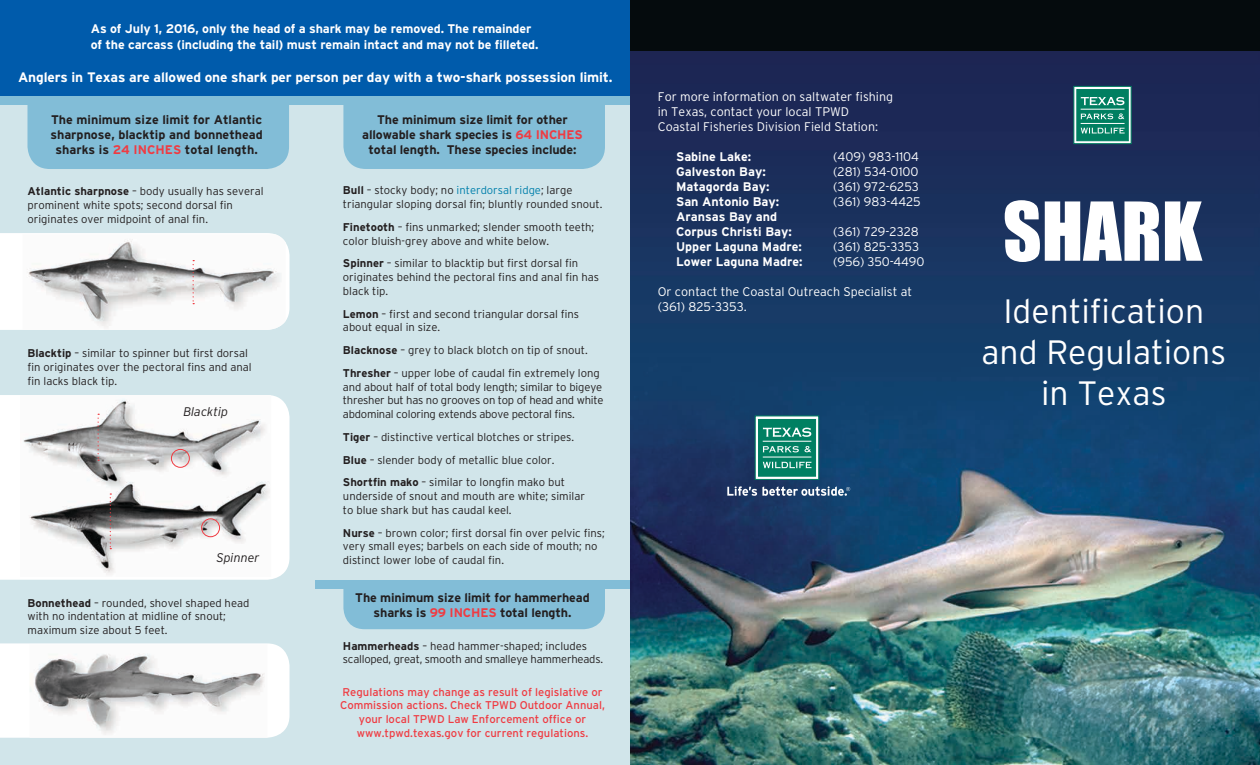
<style>
.page{position:relative;width:1260px;height:765px;background:#fff}
.page>*{position:absolute;margin:0;border:0;box-sizing:border-box;transform-origin:0 0}
.t1{font:75px "Impact";color:#fff}
.t2{font:300 33.75px "Interstate";color:#fff}
.t3{font:700 13.75px "Interstate";letter-spacing:-.01em;color:#fff}
.t4{font:300 12.5px/15px "Interstate";color:#fff}
.t5{font:700 12.5px/16.2px "Interstate";letter-spacing:-.005em;color:#fff}
.t6{font:700 12.5px/15px "Interstate";letter-spacing:-.01em;color:#231f20;text-align:center}
.t7{font:italic 300 12.5px "Interstate";color:#231f20}
.t8{font:300 11.25px/13.8px "Interstate";color:#231f20}
.t9{font:300 11.25px/13.8px "Interstate";letter-spacing:-.02em;color:#231f20}
.t10{font:11.25px/13.8px "Interstate";color:#ef3b42;text-align:center}
.s1{color:#ef3b42}
.s2{font-weight:700}
.s3{color:#007fab}
</style>
<div class="page">
<div style="left:0;top:56px;width:630px;height:709px;background:#d1e5ea"></div>
<div style="left:28px;top:47px;width:261px;height:122px;background:#82bdd7;border-radius:22px"></div>
<div style="left:343px;top:47px;width:262px;height:122px;background:#82bdd7;border-radius:22px"></div>
<div style="left:343px;top:588px;width:262px;height:41px;background:#82bdd7"></div>
<div style="left:0;top:96px;width:630px;height:9px;background:#82bdd7"></div>
<div style="left:315px;top:580px;width:315px;height:8px;background:#82bdd7"></div>
<img style="left:630px;top:51px;width:630px;height:714px">
<div style="left:630px;top:0;width:630px;height:51px;background:#050b0d"></div>
<div style="left:0;top:0;width:630px;height:96px;background:#005bab"></div>
<svg style="left:0;top:233px;width:290px;height:97px;background:#e5e5e5"></svg>
<svg style="left:0;top:643px;width:290px;height:95px;background:#fbfcfd"></svg>
<img style="left:30px;top:644px;width:237px;height:94px">
<svg style="left:0;top:395px;width:290px;height:185px;background:#fcfdfd"></svg>
<img style="left:20px;top:395px;width:251px;height:182px">
<svg style="left:98px;top:414px;width:1px;height:47px"></svg>
<svg style="left:110px;top:493px;width:1px;height:56px"></svg>
<div style="left:171px;top:449px;width:19px;height:19px;border:1px solid #ef3b42;border-radius:50%"></div>
<div style="left:201px;top:519px;width:19px;height:18px;border:1px solid #ef3b42;border-radius:50%"></div>
<svg style="left:755px;top:416px;width:64px;height:64px"></svg>
<div style="left:758px;top:419px;width:58px;height:57px;background:#008062"></div>
<svg style="left:763px;top:427px;width:48px;height:10px"></svg>
<svg style="left:763px;top:462px;width:48px;height:6px"></svg>
<hr style="left:763px;top:441px;width:48px;height:1px;background:#fff">
<hr style="left:763px;top:457px;width:48px;height:1px;background:#fff">
<svg style="left:763px;top:446px;width:48px;height:6px"></svg>
<svg style="left:727px;top:486px;width:123px;height:10px"></svg>
<div style="left:1073px;top:86px;width:59px;height:58px;background:linear-gradient(to right,#fff,#fff);border:1px solid #007f61"></div>
<div style="left:1077px;top:89px;width:51px;height:52px;background:#007f61;border:1px solid #007f61"></div>
<svg style="left:1081px;top:97px;width:43px;height:8px"></svg>
<svg style="left:1081px;top:128px;width:44px;height:6px"></svg>
<hr style="left:1081px;top:109px;width:44px;height:1px;background:#fff">
<hr style="left:1081px;top:123px;width:44px;height:1px;background:#fff">
<svg style="left:1081px;top:113px;width:44px;height:6px"></svg>
<p class="t5" style="left:91px;top:20px;width:449px">As of July 1, 2016, only the head of a shark may be removed. The remainder of the carcass (including the tail) must remain intact and may not be filleted.</p>
<p class="t3" style="left:18px;top:70px;width:596px">Anglers in Texas are allowed one shark per person per day with a two-shark possession limit.</p>
<p class="t6" style="left:50px;top:112px;width:214px">The minimum size limit for Atlantic sharpnose, blacktip and bonnethead sharks is <span class="s1">24 INCHES</span> total length.</p>
<p class="t8" style="left:28px;top:184px;width:238px"><span class="s2">Atlantic sharpnose</span> – body usually has several prominent white spots; second dorsal fin originates over midpoint of anal fin.</p>
<p class="t8" style="left:343px;top:183px;width:261px"><span class="s2">Bull</span> – stocky body; no <span class="s3">interdorsal ridge</span>; large triangular sloping dorsal fin; bluntly rounded snout.</p>
<p class="t8" style="left:343px;top:220px;width:253px"><span class="s2">Finetooth</span> – fins unmarked; slender smooth teeth; color bluish-grey above and white below.</p>
<p class="t8" style="left:343px;top:256px;width:258px"><span class="s2">Spinner</span> – similar to blacktip but first dorsal fin originates behind the pectoral fins and anal fin has black tip.</p>
<p class="t8" style="left:343px;top:307px;width:238px"><span class="s2">Lemon</span> – first and second triangular dorsal fins about equal in size.</p>
<p class="t8" style="left:343px;top:343px;width:246px"><span class="s2">Blacknose</span> – grey to black blotch on tip of snout.</p>
<p class="t9" style="left:343px;top:366px;width:262px"><span class="s2">Thresher</span> – upper lobe of caudal fin extremely long and about half of total body length; similar to bigeye thresher but has no grooves on top of head and white abdominal coloring extends above pectoral fins.</p>
<p class="t8" style="left:343px;top:430px;width:233px"><span class="s2">Tiger</span> – distinctive vertical blotches or stripes.</p>
<p class="t8" style="left:343px;top:453px;width:213px"><span class="s2">Blue</span> – slender body of metallic blue color.</p>
<p class="t8" style="left:343px;top:475px;width:244px"><span class="s2">Shortfin mako</span> – similar to longfin mako but underside of snout and mouth are white; similar to blue shark but has caudal keel.</p>
<p class="t8" style="left:343px;top:526px;width:263px"><span class="s2">Nurse</span> – brown color; first dorsal fin over pelvic fins; very small eyes; barbels on each side of mouth; no distinct lower lobe of caudal fin.</p>
<p class="t8" style="left:28px;top:596px;width:223px"><span class="s2">Bonnethead</span> – rounded, shovel shaped head with no indentation at midline of snout; maximum size about 5 feet.</p>
<p class="t6" style="left:362px;top:112px;width:222px">The minimum size limit for other allowable shark species is <span class="s1">64 INCHES </span>total length. These species include:</p>
<p class="t8" style="left:28px;top:346px;width:226px"><span class="s2">Blacktip</span> – similar to spinner but first dorsal fin originates over the pectoral fins and anal fin lacks black tip.</p>
<p class="t7" style="left:183px;top:404px;width:46px">Blacktip</p>
<p class="t7" style="left:216px;top:550px;width:45px">Spinner</p>
<p class="t6" style="left:355px;top:590px;width:236px">The minimum size limit for hammerhead sharks is <span class="s1">99 INCHES</span> total length.</p>
<p class="t9" style="left:343px;top:639px;width:262px"><span class="s2">Hammerheads</span> – head hammer-shaped; includes scalloped, great, smooth and smalleye hammerheads.</p>
<p class="t10" style="left:340px;top:685px;width:266px">Regulations may change as result of legislative or Commission actions. Check TPWD Outdoor Annual, your local TPWD Law Enforcement office or www.tpwd.texas.gov for current regulations.</p>
<p class="t4" style="left:658px;top:89px;width:237px">For more information on saltwater fishing in Texas, contact your local TPWD<br>Coastal Fisheries Division Field Station:</p>
<p class="t5" style="left:676px;top:148px;width:77px">Sabine Lake:</p>
<p class="t4" style="left:833px;top:149px;width:87px">(409) 983-1104</p>
<p class="t5" style="left:676px;top:163px;width:91px">Galveston Bay:</p>
<p class="t4" style="left:833px;top:164px;width:87px">(281) 534-0100</p>
<p class="t5" style="left:676px;top:178px;width:95px">Matagorda Bay:</p>
<p class="t4" style="left:833px;top:179px;width:87px">(361) 972-6253</p>
<p class="t5" style="left:676px;top:193px;width:105px">San Antonio Bay:</p>
<p class="t4" style="left:833px;top:194px;width:89px">(361) 983-4425</p>
<p class="t5" style="left:676px;top:208px;width:103px">Aransas Bay and</p>
<p class="t5" style="left:676px;top:223px;width:117px">Corpus Christi Bay:</p>
<p class="t4" style="left:833px;top:224px;width:87px">(361) 729-2328</p>
<p class="t5" style="left:676px;top:238px;width:127px">Upper Laguna Madre:</p>
<p class="t4" style="left:833px;top:239px;width:87px">(361) 825-3353</p>
<p class="t5" style="left:676px;top:253px;width:128px">Lower Laguna Madre:</p>
<p class="t4" style="left:833px;top:254px;width:93px">(956) 350-4490</p>
<p class="t4" style="left:658px;top:284px;width:256px">Or contact the Coastal Outreach Specialist at (361) 825-3353.</p>
<p class="t1" style="left:1003px;top:185px;width:201px">SHARK</p>
<p class="t2" style="left:1003px;top:292px;width:202px">Identification</p>
<p class="t2" style="left:981px;top:333px;width:246px">and Regulations</p>
<p class="t2" style="left:1041px;top:374px;width:127px">in Texas</p>
</div>
